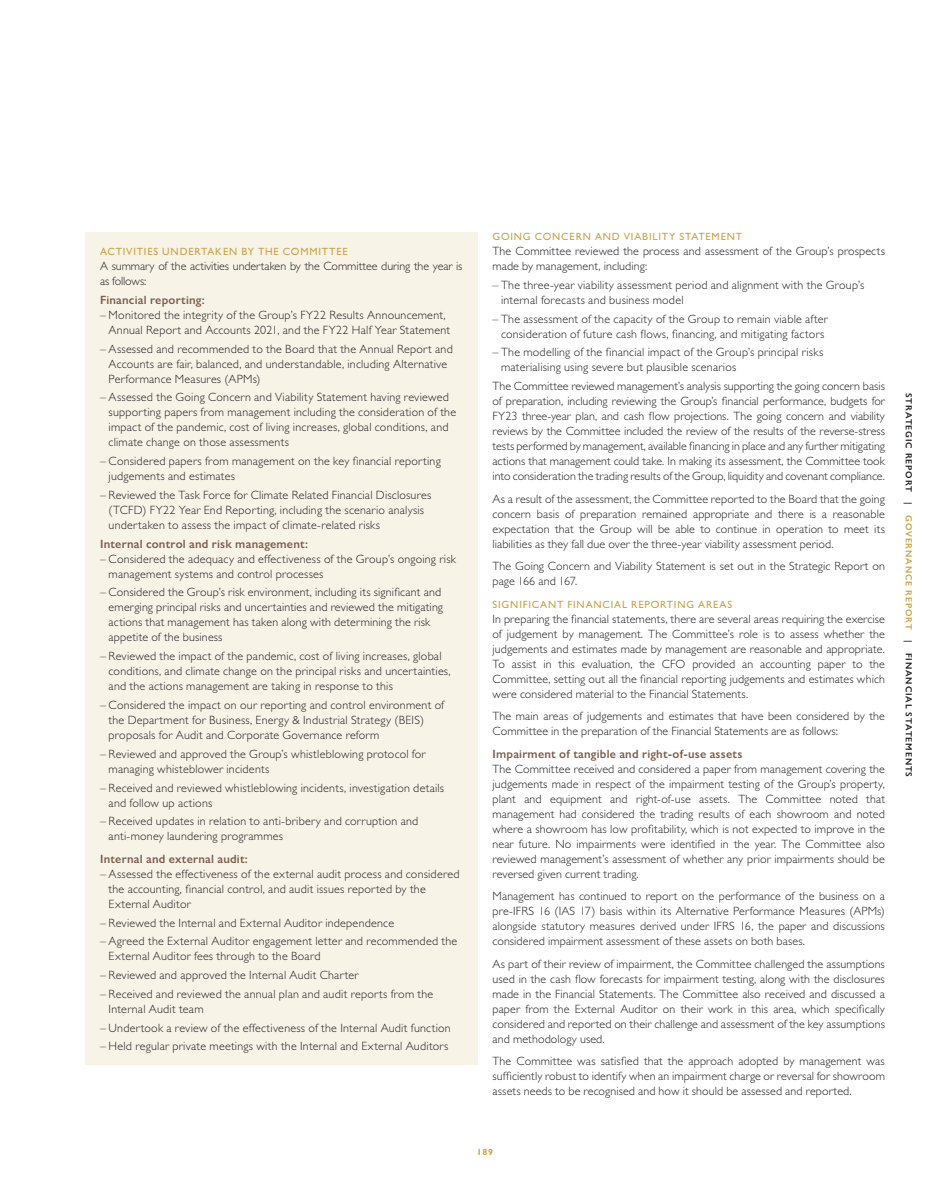
<style>
.page{position:relative;width:936px;height:1191px;background:#fff}
.page>*{position:absolute;margin:0;border:0;box-sizing:border-box;transform-origin:0 0}
._04_Body_Copy_JUSTIF{font:300 12px/15px "Gill Sans Std";letter-spacing:.02em;color:#231f20}
._03_Body_Heading_L2{font:600 12px "Gill Sans Nova";letter-spacing:.02em;color:#7a5e4c}
._04_Body_Copy_JUSTIF-2{font:300 12px/15px "Gill Sans Std";letter-spacing:-.005em;color:#231f20}
._03_Body_Heading_L1{font:10.5px "Gill Sans Std";letter-spacing:.08em;color:#caa342}
.t1{font:600 9px "Gill Sans Nova";letter-spacing:.1em;color:#231f20}
.t2{font:700 9px "Gill Sans Std";color:#caa342}
.s1{color:#caa342}
</style>
<div class="page">
<div style="left:85px;top:232px;width:392px;height:833px;background:#f8f3e7"></div>
<p class="_03_Body_Heading_L1" style="left:100px;top:245px;width:249px">ACTIVITIES UNDERTAKEN BY THE COMMITTEE</p>
<p class="_04_Body_Copy_JUSTIF-2" style="left:100px;top:259px;width:364px">A summary of the activities undertaken by the Committee during the year is as follows:</p>
<p class="_03_Body_Heading_L2" style="left:100px;top:292px;width:106px">Financial reporting:</p>
<p class="_04_Body_Copy_JUSTIF" style="left:109px;top:307px;width:343px;text-indent:-9px">– Monitored the integrity of the Group’s FY22 Results Announcement,<br>Annual Report and Accounts 2021, and the FY22 Half Year Statement</p>
<p class="_04_Body_Copy_JUSTIF" style="left:109px;top:341px;width:346px;text-indent:-9px">– Assessed and recommended to the Board that the Annual Report and<br>Accounts are fair, balanced, and understandable, including Alternative<br>Performance Measures (APMs)</p>
<p class="_04_Body_Copy_JUSTIF" style="left:109px;top:390px;width:349px;text-indent:-9px">– Assessed the Going Concern and Viability Statement having reviewed supporting papers from management including the consideration of the impact of the pandemic, cost of living increases, global conditions, and climate change on those assessments</p>
<p class="_04_Body_Copy_JUSTIF" style="left:109px;top:454px;width:333px;text-indent:-9px">– Considered papers from management on the key financial reporting judgements and estimates</p>
<p class="_04_Body_Copy_JUSTIF" style="left:109px;top:487px;width:324px;text-indent:-9px">– Reviewed the Task Force for Climate Related Financial Disclosures (TCFD) FY22 Year End Reporting, including the scenario analysis undertaken to assess the impact of climate-related risks</p>
<p class="_03_Body_Heading_L2" style="left:100px;top:536px;width:209px">Internal control and risk management:</p>
<p class="_04_Body_Copy_JUSTIF" style="left:109px;top:551px;width:349px;text-indent:-9px">– Considered the adequacy and effectiveness of the Group’s ongoing risk management systems and control processes</p>
<p class="_04_Body_Copy_JUSTIF" style="left:109px;top:585px;width:336px;text-indent:-9px">– Considered the Group’s risk environment, including its significant and emerging principal risks and uncertainties and reviewed the mitigating actions that management has taken along with determining the risk appetite of the business</p>
<p class="_04_Body_Copy_JUSTIF" style="left:109px;top:649px;width:343px;text-indent:-9px">– Reviewed the impact of the pandemic, cost of living increases, global conditions, and climate change on the principal risks and uncertainties, and the actions management are taking in response to this</p>
<p class="_04_Body_Copy_JUSTIF" style="left:109px;top:697px;width:337px;text-indent:-9px">– Considered the impact on our reporting and control environment of the Department for Business, Energy &amp; Industrial Strategy (BEIS) proposals for Audit and Corporate Governance reform</p>
<p class="_04_Body_Copy_JUSTIF" style="left:109px;top:746px;width:318px;text-indent:-9px">– Reviewed and approved the Group’s whistleblowing protocol for managing whisteblower incidents</p>
<p class="_04_Body_Copy_JUSTIF" style="left:109px;top:780px;width:337px;text-indent:-9px">– Received and reviewed whistleblowing incidents, investigation details and follow up actions</p>
<p class="_04_Body_Copy_JUSTIF" style="left:109px;top:814px;width:311px;text-indent:-9px">– Received updates in relation to anti-bribery and corruption and anti-money laundering programmes</p>
<p class="_03_Body_Heading_L2" style="left:100px;top:851px;width:149px">Internal and external audit:</p>
<p class="_04_Body_Copy_JUSTIF" style="left:109px;top:866px;width:352px;text-indent:-9px">– Assessed the effectiveness of the external audit process and considered the accounting, financial control, and audit issues reported by the<br>External Auditor</p>
<p class="_04_Body_Copy_JUSTIF" style="left:100px;top:915px;width:295px">– Reviewed the Internal and External Auditor independence</p>
<p class="_04_Body_Copy_JUSTIF" style="left:109px;top:934px;width:350px;text-indent:-9px">– Agreed the External Auditor engagement letter and recommended the<br>External Auditor fees through to the Board</p>
<p class="_04_Body_Copy_JUSTIF" style="left:100px;top:967px;width:260px">– Reviewed and approved the Internal Audit Charter</p>
<p class="_04_Body_Copy_JUSTIF" style="left:109px;top:986px;width:326px;text-indent:-9px">– Received and reviewed the annual plan and audit reports from the<br>Internal Audit team</p>
<p class="_04_Body_Copy_JUSTIF" style="left:100px;top:1020px;width:352px">– Undertook a review of the effectiveness of the Internal Audit function</p>
<p class="_04_Body_Copy_JUSTIF" style="left:100px;top:1039px;width:350px">– Held regular private meetings with the Internal and External Auditors</p>
<p class="_03_Body_Heading_L1" style="left:492px;top:230px;width:251px">GOING CONCERN AND VIABILITY STATEMENT</p>
<p class="_04_Body_Copy_JUSTIF" style="left:492px;top:244px;width:394px">The Committee reviewed the process and assessment of the Group’s prospects made by management, including:</p>
<p class="_04_Body_Copy_JUSTIF" style="left:501px;top:277px;width:365px;text-indent:-9px">– The three-year viability assessment period and alignment with the Group’s internal forecasts and business model</p>
<p class="_04_Body_Copy_JUSTIF" style="left:492px;top:311px;width:337px;text-align:center">– The assessment of the capacity of the Group to remain viable after consideration of future cash flows, financing, and mitigating factors</p>
<p class="_04_Body_Copy_JUSTIF" style="left:501px;top:345px;width:324px;text-indent:-9px">– The modelling of the financial impact of the Group’s principal risks materialising using severe but plausible scenarios</p>
<p class="_04_Body_Copy_JUSTIF" style="left:492px;top:379px;width:394px;text-align:justify">The Committee reviewed management’s analysis supporting the going concern basis of preparation, including reviewing the Group’s financial performance, budgets for FY23 three-year plan, and cash flow projections. The going concern and viability reviews by the Committee included the review of the results of the reverse-stress tests performed by management, available financing in place and any further mitigating actions that management could take. In making its assessment, the Committee took into consideration the trading results of the Group, liquidity and covenant compliance.</p>
<p class="_04_Body_Copy_JUSTIF" style="left:492px;top:491px;width:394px;text-align:justify">As a result of the assessment, the Committee reported to the Board that the going concern basis of preparation remained appropriate and there is a reasonable expectation that the Group will be able to continue in operation to meet its liabilities as they fall due over the three-year viability assessment period.</p>
<p class="_04_Body_Copy_JUSTIF" style="left:492px;top:559px;width:394px">The Going Concern and Viability Statement is set out in the Strategic Report on page 166 and 167.</p>
<p class="_03_Body_Heading_L1" style="left:492px;top:598px;width:241px">SIGNIFICANT FINANCIAL REPORTING AREAS</p>
<p class="_04_Body_Copy_JUSTIF" style="left:492px;top:611px;width:394px;text-align:justify">In preparing the financial statements, there are several areas requiring the exercise of judgement by management. The Committee’s role is to assess whether the judgements and estimates made by management are reasonable and appropriate.<br>To assist in this evaluation, the CFO provided an accounting paper to the Committee, setting out all the financial reporting judgements and estimates which were considered material to the Financial Statements.</p>
<p class="_04_Body_Copy_JUSTIF" style="left:492px;top:709px;width:394px">The main areas of judgements and estimates that have been considered by the<br>Committee in the preparation of the Financial Statements are as follows:</p>
<p class="_03_Body_Heading_L2" style="left:492px;top:746px;width:251px">Impairment of tangible and right-of-use assets</p>
<p class="_04_Body_Copy_JUSTIF" style="left:492px;top:761px;width:394px;text-align:justify">The Committee received and considered a paper from management covering the judgements made in respect of the impairment testing of the Group’s property, plant and equipment and right-of-use assets. The Committee noted that management had considered the trading results of each showroom and noted where a showroom has low profitability, which is not expected to improve in the near future. No impairments were identified in the year. The Committee also reviewed management’s assessment of whether any prior impairments should be reversed given current trading.</p>
<p class="_04_Body_Copy_JUSTIF" style="left:492px;top:889px;width:394px;text-align:justify">Management has continued to report on the performance of the business on a pre-IFRS 16 (IAS 17) basis within its Alternative Performance Measures (APMs) alongside statutory measures derived under IFRS 16, the paper and discussions considered impairment assessment of these assets on both bases.</p>
<p class="_04_Body_Copy_JUSTIF" style="left:492px;top:956px;width:394px;text-align:justify">As part of their review of impairment, the Committee challenged the assumptions used in the cash flow forecasts for impairment testing, along with the disclosures made in the Financial Statements. The Committee also received and discussed a paper from the External Auditor on their work in this area, which specifically considered and reported on their challenge and assessment of the key assumptions and methodology used.</p>
<p class="_04_Body_Copy_JUSTIF" style="left:492px;top:1054px;width:394px;text-align:justify">The Committee was satisfied that the approach adopted by management was sufficiently robust to identify when an impairment charge or reversal for showroom assets needs to be recognised and how it should be assessed and reported.</p>
<p class="t1" style="left:914px;top:393px;width:386px;rotate:90deg">STRATEGIC REPORT | <span class="s1">GOVERNANCE REPORT</span> | FINANCIAL STATEMENTS</p>
<p class="t2" style="left:477px;top:1147px;width:18px">189</p>
</div>
